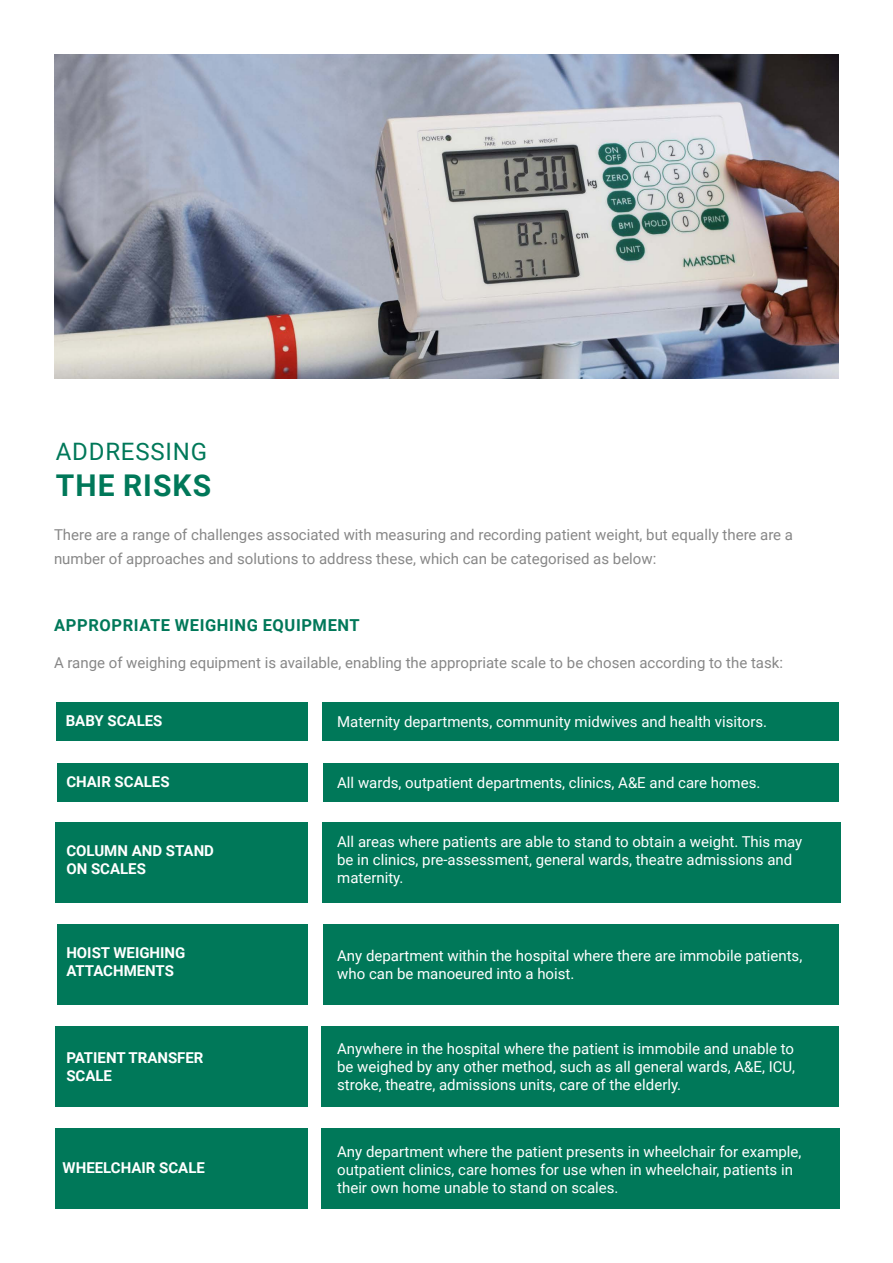
<style>
.page{position:relative;width:893px;height:1263px;background:#fff}
.page>*{position:absolute;margin:0;border:0;box-sizing:border-box;transform-origin:0 0}
.t1{font:700 30px "Roboto";letter-spacing:.035em;color:#007859}
.t2{font:24px "Roboto";letter-spacing:.035em;color:#007859}
.t3{font:700 16.5px "Roboto";letter-spacing:.035em;color:#007859}
.t4{font:15px/18px "Roboto";color:#fff}
.t5{font:15px/24px "Roboto";color:#878787}
.t6{font:700 15px/18px "Roboto";color:#fff}
</style>
<div class="page">
<div style="left:56px;top:702px;width:251px;height:39px;background:#007859"></div>
<div style="left:323px;top:702px;width:516px;height:39px;background:#007859"></div>
<div style="left:57px;top:762px;width:250px;height:39px;background:#007859"></div>
<div style="left:324px;top:762px;width:515px;height:39px;background:#007859"></div>
<div style="left:55px;top:822px;width:252px;height:81px;background:#007859"></div>
<div style="left:322px;top:822px;width:519px;height:81px;background:#007859"></div>
<div style="left:57px;top:924px;width:250px;height:81px;background:#007859"></div>
<div style="left:324px;top:924px;width:515px;height:81px;background:#007859"></div>
<div style="left:55px;top:1026px;width:252px;height:81px;background:#007859"></div>
<div style="left:322px;top:1026px;width:517px;height:81px;background:#007859"></div>
<div style="left:55px;top:1128px;width:252px;height:81px;background:#007859"></div>
<div style="left:322px;top:1128px;width:518px;height:81px;background:#007859"></div>
<img style="left:54px;top:54px;width:785px;height:324px">
<h2 class="t2" style="left:56px;top:434px;width:153px">ADDRESSING</h2>
<h1 class="t1" style="left:56px;top:464px;width:157px">THE RISKS</h1>
<p class="t5" style="left:54px;top:522px;width:741px">There are a range of challenges associated with measuring and recording patient weight, but equally there are a number of approaches and solutions to address these, which can be categorised as below:</p>
<p class="t3" style="left:54px;top:613px;width:307px">APPROPRIATE WEIGHING EQUIPMENT</p>
<p class="t5" style="left:54px;top:650px;width:731px">A range of weighing equipment is available, enabling the appropriate scale to be chosen according to the task:</p>
<p class="t6" style="left:66px;top:711px;width:98px">BABY SCALES</p>
<p class="t4" style="left:337px;top:712px;width:431px">Maternity departments, community midwives and health visitors.</p>
<p class="t6" style="left:66px;top:772px;width:105px">CHAIR SCALES</p>
<p class="t4" style="left:337px;top:773px;width:425px">All wards, outpatient departments, clinics, A&amp;E and care homes.</p>
<p class="t6" style="left:66px;top:841px;width:149px">COLUMN AND STAND<br>ON SCALES</p>
<p class="t4" style="left:337px;top:832px;width:467px">All areas where patients are able to stand to obtain a weight. This may be in clinics, pre-assessment, general wards, theatre admissions and maternity.</p>
<p class="t6" style="left:66px;top:943px;width:121px">HOIST WEIGHING<br>ATTACHMENTS</p>
<p class="t4" style="left:337px;top:946px;width:467px">Any department within the hospital where there are immobile patients, who can be manoeured into a hoist.</p>
<p class="t6" style="left:66px;top:1048px;width:139px">PATIENT TRANSFER<br>SCALE</p>
<p class="t4" style="left:337px;top:1039px;width:459px;text-align:justify">Anywhere in the hospital where the patient is immobile and unable to be weighed by any other method, such as all general wards, A&amp;E, ICU, stroke, theatre, admissions units, care of the elderly.</p>
<p class="t6" style="left:63px;top:1158px;width:144px">WHEELCHAIR SCALE</p>
<p class="t4" style="left:337px;top:1142px;width:466px">Any department where the patient presents in wheelchair for example, outpatient clinics, care homes for use when in wheelchair, patients in their own home unable to stand on scales.</p>
</div>
